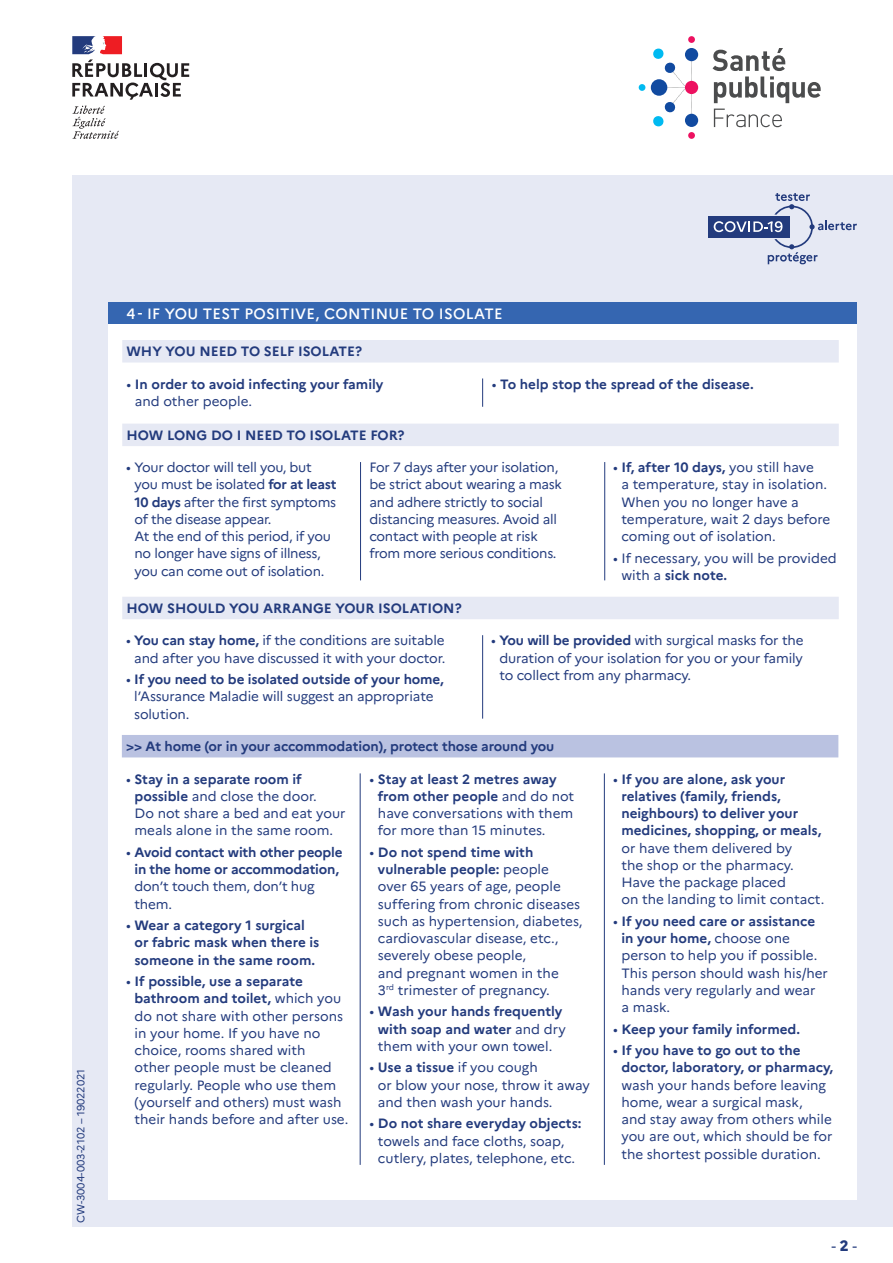
<style>
.page{position:relative;width:893px;height:1263px;background:#fff}
.page>*{position:absolute;margin:0;border:0;box-sizing:border-box;transform-origin:0 0}
.t1{font:500 15px "Marianne";letter-spacing:.02em;color:#fff}
.t2{font:15px "Marianne";color:#233b7d}
.t3{font:13.5px/17.2px "Marianne";letter-spacing:-.005em;color:#233b7d}
.t4{font:700 13.5px/17.2px "Marianne";color:#233b7d}
.t5{font:10.5px "Marianne";letter-spacing:-.005em;color:#233b7d}
.s1{font-weight:400}
.s2{font-weight:700}
.s3{font-weight:800}
</style>
<div class="page">
<div style="left:72px;top:175px;width:821px;height:1052px;background:#e6e9f4"></div>
<div style="left:108px;top:719px;width:748px;height:54px;background:#fff"></div>
<div style="left:122px;top:735px;width:716px;height:22px;background:#bac2e1"></div>
<svg style="left:72px;top:106px;width:47px;height:33px"></svg>
<svg style="left:72px;top:36px;width:117px;height:64px"></svg>
<svg style="left:691px;top:61px;width:1px;height:20px"></svg>
<svg style="left:691px;top:94px;width:1px;height:20px"></svg>
<div style="left:685px;top:114px;width:13px;height:13px;background:#114aa0;border-radius:50%"></div>
<div style="left:685px;top:48px;width:13px;height:13px;background:#114aa0;border-radius:50%"></div>
<div style="left:685px;top:81px;width:13px;height:13px;background:#ed1160;border-radius:50%"></div>
<div style="left:639px;top:84px;width:6px;height:7px;background:#00baf1;border-radius:50%"></div>
<svg style="left:652px;top:48px;width:33px;height:79px"></svg>
<div style="left:688px;top:132px;width:7px;height:7px;background:#ed1160;border-radius:50%"></div>
<div style="left:688px;top:36px;width:7px;height:7px;background:#ed1160;border-radius:50%"></div>
<svg style="left:713px;top:48px;width:108px;height:55px"></svg>
<svg style="left:714px;top:109px;width:68px;height:18px"></svg>
<div style="left:108px;top:302px;width:749px;height:22px;background:#3566b1"></div>
<div style="left:108px;top:324px;width:749px;height:54px;background:#fff"></div>
<div style="left:122px;top:340px;width:717px;height:22px;background:#e6e9f4"></div>
<div style="left:108px;top:407px;width:749px;height:55px;background:#fff"></div>
<div style="left:122px;top:424px;width:717px;height:22px;background:#e6e9f4"></div>
<div style="left:108px;top:378px;width:749px;height:29px;background:#fff"></div>
<svg style="left:482px;top:378px;width:1px;height:29px"></svg>
<div style="left:108px;top:773px;width:748px;height:427px;background:#fff"></div>
<hr style="left:360px;top:773px;width:1px;height:392px;background:#233b7d">
<hr style="left:604px;top:773px;width:1px;height:392px;background:#233b7d">
<div style="left:108px;top:580px;width:749px;height:55px;background:#fff"></div>
<div style="left:122px;top:597px;width:717px;height:22px;background:#e6e9f4"></div>
<div style="left:108px;top:635px;width:748px;height:84px;background:#fff"></div>
<hr style="left:482px;top:635px;width:1px;height:84px;background:#233b7d">
<div style="left:108px;top:462px;width:748px;height:118px;background:#fff"></div>
<hr style="left:360px;top:462px;width:1px;height:118px;background:#233b7d">
<hr style="left:604px;top:462px;width:1px;height:118px;background:#233b7d">
<div style="left:708px;top:216px;width:81px;height:22px;background:#233b7d"></div>
<svg style="left:714px;top:193px;width:143px;height:71px"></svg>
<p class="t5" style="left:74px;top:1222px;width:155px;rotate:-90deg">CW-3004-003-2102 – 19022021</p>
<p class="t1" style="left:126px;top:304px;width:378px">4 - IF YOU TEST POSITIVE, CONTINUE TO ISOLATE</p>
<p class="t4" style="left:126px;top:343px;width:237px">WHY YOU NEED TO SELF ISOLATE?</p>
<p class="t4" style="left:135px;top:375px;width:250px;text-indent:-8px"><span class="s1">•</span> In order to avoid infecting your family <span class="s1">and other people.</span></p>
<p class="t4" style="left:492px;top:375px;width:264px"><span class="s1">•</span> To help stop the spread of the disease.</p>
<p class="t4" style="left:126px;top:426px;width:279px">HOW LONG DO I NEED TO ISOLATE FOR?</p>
<p class="t3" style="left:135px;top:459px;width:204px;text-indent:-8px">• Your doctor will tell you, but you must be isolated <span class="s2">for at least<br>10 days</span> after the first symptoms of the disease appear.<br>At the end of this period, if you no longer have signs of illness, you can come out of isolation.</p>
<p class="t3" style="left:370px;top:459px;width:194px">For 7 days after your isolation, be strict about wearing a mask and adhere strictly to social distancing measures. Avoid all contact with people at risk from more serious conditions.</p>
<p class="t3" style="left:621px;top:459px;width:210px;text-indent:-8px">• <span class="s2">If, after 10 days,</span> you still have<br>a temperature, stay in isolation.<br>When you no longer have a temperature, wait 2 days before coming out of isolation.</p>
<p class="t3" style="left:621px;top:549px;width:217px;text-indent:-8px">• If necessary, you will be provided with a <span class="s2">sick note.</span></p>
<p class="t4" style="left:126px;top:599px;width:337px">HOW SHOULD YOU ARRANGE YOUR ISOLATION?</p>
<p class="t3" style="left:126px;top:632px;width:321px;text-align:right">• <span class="s2">You can stay home,</span> if the conditions are suitable and after you have discussed it with your doctor.</p>
<p class="t3" style="left:134px;top:671px;width:311px;text-indent:-8px">• <span class="s2">If you need to be isolated outside of your home, </span>l’Assurance Maladie will suggest an appropriate solution.</p>
<p class="t3" style="left:499px;top:632px;width:306px;text-align:justify;text-indent:-8px">• <span class="s2">You will be provided</span> with surgical masks for the duration of your isolation for you or your family to collect from any pharmacy.</p>
<p class="t4" style="left:126px;top:738px;width:430px">&gt;&gt; At home (or in your accommodation), protect those around you</p>
<p class="t3" style="left:135px;top:770px;width:213px;text-indent:-8px">• <span class="s2">Stay in a separate room if possible</span> and close the door.<br>Do not share a bed and eat your meals alone in the same room.</p>
<p class="t4" style="left:126px;top:843px;width:218px;text-align:center"><span class="s1">•</span> Avoid contact with other people in the home or accommodation,</p>
<p class="t3" style="left:135px;top:878px;width:182px">don’t touch them, don’t hug them.</p>
<p class="t4" style="left:135px;top:917px;width:186px;text-indent:-8px"><span class="s1">•</span> Wear a category 1 surgical or fabric mask when there is someone in the same room.</p>
<p class="t3" style="left:135px;top:973px;width:215px;text-indent:-8px">• <span class="s2">If possible, use a separate bathroom and toilet,</span> which you do not share with other persons in your home. If you have no choice, rooms shared with<br>other people must be cleaned regularly. People who use them (yourself and others) must wash their hands before and after use.</p>
<p class="t3" style="left:378px;top:770px;width:198px;text-indent:-8px">• <span class="s2">Stay at least 2 metres away from other people</span> and do not have conversations with them for more than 15 minutes.</p>
<p class="t3" style="left:378px;top:843px;width:206px;text-indent:-8px">• <span class="s2">Do not spend time with vulnerable people:</span> people<br>over 65 years of age, people suffering from chronic diseases such as hypertension, diabetes, cardiovascular disease, etc., severely obese people,<br>and pregnant women in the<br>3<sup>rd</sup> trimester of pregnancy.</p>
<p class="t4" style="left:378px;top:1003px;width:189px;text-indent:-8px"><span class="s1">•</span> Wash your hands frequently with soap and water <span class="s1">and dry them with your own towel.</span></p>
<p class="t3" style="left:378px;top:1059px;width:214px;text-indent:-8px">• <span class="s2">Use a tissue</span> if you cough<br>or blow your nose, throw it away and then wash your hands.</p>
<p class="t3" style="left:378px;top:1115px;width:205px;text-indent:-8px">• <span class="s2">Do not share everyday objects: </span>towels and face cloths, soap, cutlery, plates, telephone, etc.</p>
<p class="t4" style="left:621px;top:770px;width:201px;text-indent:-8px"><span class="s1">•</span> If you are alone, ask your relatives (family, friends, neighbours) to deliver your medicines, shopping, or meals,</p>
<p class="t3" style="left:621px;top:839px;width:205px">or have them delivered by<br>the shop or the pharmacy.<br>Have the package placed<br>on the landing to limit contact.</p>
<p class="t3" style="left:621px;top:912px;width:208px;text-indent:-8px">• <span class="s2">If you need care or assistance in your home,</span> choose one person to help you if possible.<br>This person should wash his/her hands very regularly and wear<br>a mask.</p>
<p class="t4" style="left:613px;top:1020px;width:189px"><span class="s1">•</span> Keep your family informed.</p>
<p class="t4" style="left:621px;top:1042px;width:213px;text-indent:-8px"><span class="s1">•</span> If you have to go out to the doctor, laboratory, or pharmacy,</p>
<p class="t3" style="left:621px;top:1076px;width:212px">wash your hands before leaving home, wear a surgical mask,<br>and stay away from others while you are out, which should be for the shortest possible duration.</p>
<p class="t2" style="left:832px;top:1236px;width:27px">- <span class="s3">2</span> -</p>
</div>
